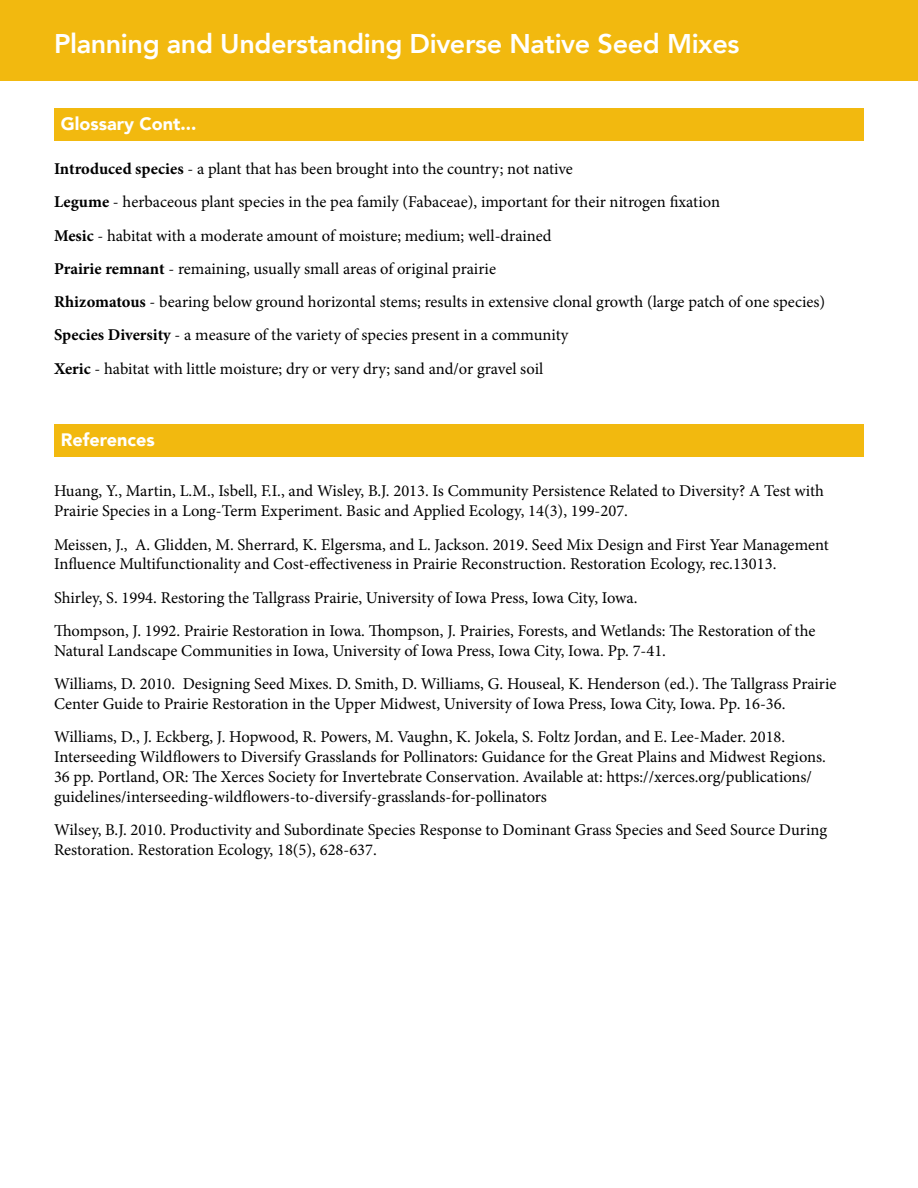
<style>
.page{position:relative;width:918px;height:1188px;background:#fff}
.page>*{position:absolute;margin:0;border:0;box-sizing:border-box;transform-origin:0 0}
.t1{font:800 27px "Avenir";letter-spacing:-.015em;color:#fff}
.t2{font:900 18px "Avenir";color:#fff}
.t3{font:16.5px/33.3px "Minion Pro";color:#000}
.s1{font-weight:700}
</style>
<div class="page">
<div style="left:0;top:0;width:918px;height:81px;background:#f2b90f"></div>
<div style="left:54px;top:108px;width:810px;height:33px;background:#f2b90f"></div>
<div style="left:54px;top:424px;width:810px;height:33px;background:#f2b90f"></div>
<h1 class="t1" style="left:54px;top:23px;width:687px">Planning and Understanding Diverse Native Seed Mixes</h1>
<p class="t2" style="left:61px;top:109px;width:137px">Glossary Cont...</p>
<p class="t3" style="left:54px;top:152px;width:773px"><span class="s1">Introduced species</span> - a plant that has been brought into the country; not native<br><span class="s1">Legume</span> - herbaceous plant species in the pea family (Fabaceae), important for their nitrogen fixation<br><span class="s1">Mesic</span> - habitat with a moderate amount of moisture; medium; well-drained<br><span class="s1">Prairie remnant</span> - remaining, usually small areas of original prairie<br><span class="s1">Rhizomatous</span> - bearing below ground horizontal stems; results in extensive clonal growth (large patch of one species)<br><span class="s1">Species Diversity</span> - a measure of the variety of species present in a community<br><span class="s1">Xeric</span> - habitat with little moisture; dry or very dry; sand and/or gravel soil</p>
<p class="t2" style="left:61px;top:425px;width:95px">References</p>
<p class="t3" style="left:54px;top:481px;width:771px;line-height:19.8px">Huang, Y., Martin, L.M., Isbell, F.I., and Wisley, B.J. 2013. Is Community Persistence Related to Diversity? A Test with<br>Prairie Species in a Long-Term Experiment. Basic and Applied Ecology, 14(3), 199-207.</p>
<p class="t3" style="left:54px;top:534px;width:776px;line-height:19.8px">Meissen, J., A. Glidden, M. Sherrard, K. Elgersma, and L. Jackson. 2019. Seed Mix Design and First Year Management<br>Influence Multifunctionality and Cost-effectiveness in Prairie Reconstruction. Restoration Ecology, rec.13013.</p>
<p class="t3" style="left:54px;top:581px;width:763px">Shirley, S. 1994. Restoring the Tallgrass Prairie, University of Iowa Press, Iowa City, Iowa.<br>Thompson, J. 1992. Prairie Restoration in Iowa. Thompson, J. Prairies, Forests, and Wetlands: The Restoration of the</p>
<p class="t3" style="left:54px;top:634px;width:784px">Natural Landscape Communities in Iowa, University of Iowa Press, Iowa City, Iowa. Pp. 7-41.<br>Williams, D. 2010. Designing Seed Mixes. D. Smith, D. Williams, G. Houseal, K. Henderson (ed.). The Tallgrass Prairie</p>
<p class="t3" style="left:54px;top:687px;width:733px">Center Guide to Prairie Restoration in the Upper Midwest, University of Iowa Press, Iowa City, Iowa. Pp. 16-36.<br>Williams, D., J. Eckberg, J. Hopwood, R. Powers, M. Vaughn, K. Jokela, S. Foltz Jordan, and E. Lee-Mader. 2018.</p>
<p class="t3" style="left:54px;top:747px;width:774px;line-height:19.8px">Interseeding Wildflowers to Diversify Grasslands for Pollinators: Guidance for the Great Plains and Midwest Regions.<br>36 pp. Portland, OR: The Xerces Society for Invertebrate Conservation. Available at: https://xerces.org/publications/ guidelines/interseeding-wildflowers-to-diversify-grasslands-for-pollinators</p>
<p class="t3" style="left:54px;top:820px;width:775px;line-height:19.8px">Wilsey, B.J. 2010. Productivity and Subordinate Species Response to Dominant Grass Species and Seed Source During<br>Restoration. Restoration Ecology, 18(5), 628-637.</p>
</div>
